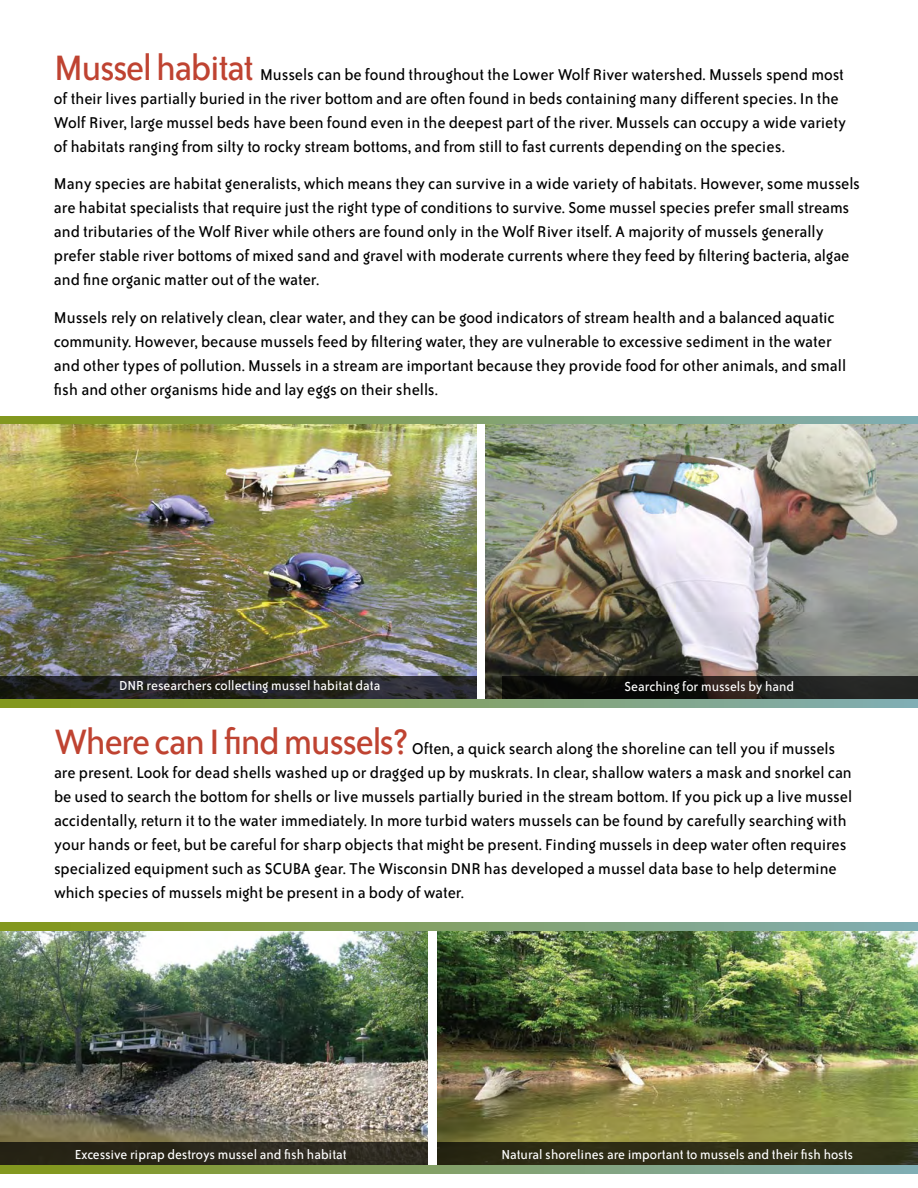
<style>
.page{position:relative;width:918px;height:1188px;background:#fff}
.page>*{position:absolute;margin:0;border:0;box-sizing:border-box;transform-origin:0 0}
.t1{font:40.5px "Bailey Sans ITC";letter-spacing:-.04em;color:#bf4331}
.t2{font:18px/24px "Bailey Sans ITC";color:#000}
.t3{font:15px "Bailey Sans ITC";color:#fff}
</style>
<div class="page">
<img style="left:437px;top:930px;width:481px;height:212px">
<div style="left:437px;top:1142px;width:481px;height:28px;background:#2e2d16"></div>
<img style="left:0;top:930px;width:428px;height:212px">
<div style="left:0;top:1142px;width:428px;height:25px;background:#2a261b"></div>
<img style="left:486px;top:424px;width:432px;height:276px">
<svg style="left:503px;top:676px;width:415px;height:24px;background:#1d1d1a"></svg>
<img style="left:0;top:424px;width:477px;height:276px">
<svg style="left:0;top:676px;width:476px;height:24px;background:#272824"></svg>
<svg style="left:0;top:416px;width:918px;height:8px;background:#83a168"></svg>
<svg style="left:0;top:700px;width:918px;height:8px;background:#83a168"></svg>
<svg style="left:0;top:1165px;width:918px;height:8px;background:#83a168"></svg>
<svg style="left:0;top:922px;width:918px;height:8px;background:#83a168"></svg>
<h1 class="t1" style="left:54px;top:46px;width:201px">Mussel habitat</h1>
<p class="t2" style="left:54px;top:63px;width:794px;text-indent:206px">Mussels can be found throughout the Lower Wolf River watershed. Mussels spend most of their lives partially buried in the river bottom and are often found in beds containing many different species. In the Wolf River, large mussel beds have been found even in the deepest part of the river. Mussels can occupy a wide variety of habitats ranging from silty to rocky stream bottoms, and from still to fast currents depending on the species.</p>
<p class="t2" style="left:54px;top:172px;width:808px">Many species are habitat generalists, which means they can survive in a wide variety of habitats. However, some mussels are habitat specialists that require just the right type of conditions to survive. Some mussel species prefer small streams and tributaries of the Wolf River while others are found only in the Wolf River itself. A majority of mussels generally prefer stable river bottoms of mixed sand and gravel with moderate currents where they feed by filtering bacteria, algae and fine organic matter out of the water.</p>
<p class="t2" style="left:54px;top:306px;width:794px">Mussels rely on relatively clean, clear water, and they can be good indicators of stream health and a balanced aquatic community. However, because mussels feed by filtering water, they are vulnerable to excessive sediment in the water and other types of pollution. Mussels in a stream are important because they provide food for other animals, and small fish and other organisms hide and lay eggs on their shells.</p>
<p class="t3" style="left:119px;top:678px;width:263px">DNR researchers collecting mussel habitat data</p>
<p class="t3" style="left:625px;top:678px;width:171px">Searching for mussels by hand</p>
<h1 class="t1" style="left:54px;top:720px;width:356px">Where can I find mussels?</h1>
<p class="t2" style="left:54px;top:736px;width:800px;text-indent:358px">Often, a quick search along the shoreline can tell you if mussels are present. Look for dead shells washed up or dragged up by muskrats. In clear, shallow waters a mask and snorkel can be used to search the bottom for shells or live mussels partially buried in the stream bottom. If you pick up a live mussel accidentally, return it to the water immediately. In more turbid waters mussels can be found by carefully searching with your hands or feet, but be careful for sharp objects that might be present. Finding mussels in deep water often requires specialized equipment such as SCUBA gear. The Wisconsin DNR has developed a mussel data base to help determine which species of mussels might be present in a body of water.</p>
<p class="t3" style="left:75px;top:1147px;width:273px">Excessive riprap destroys mussel and fish habitat</p>
<p class="t3" style="left:501px;top:1147px;width:354px">Natural shorelines are important to mussels and their fish hosts</p>
</div>
